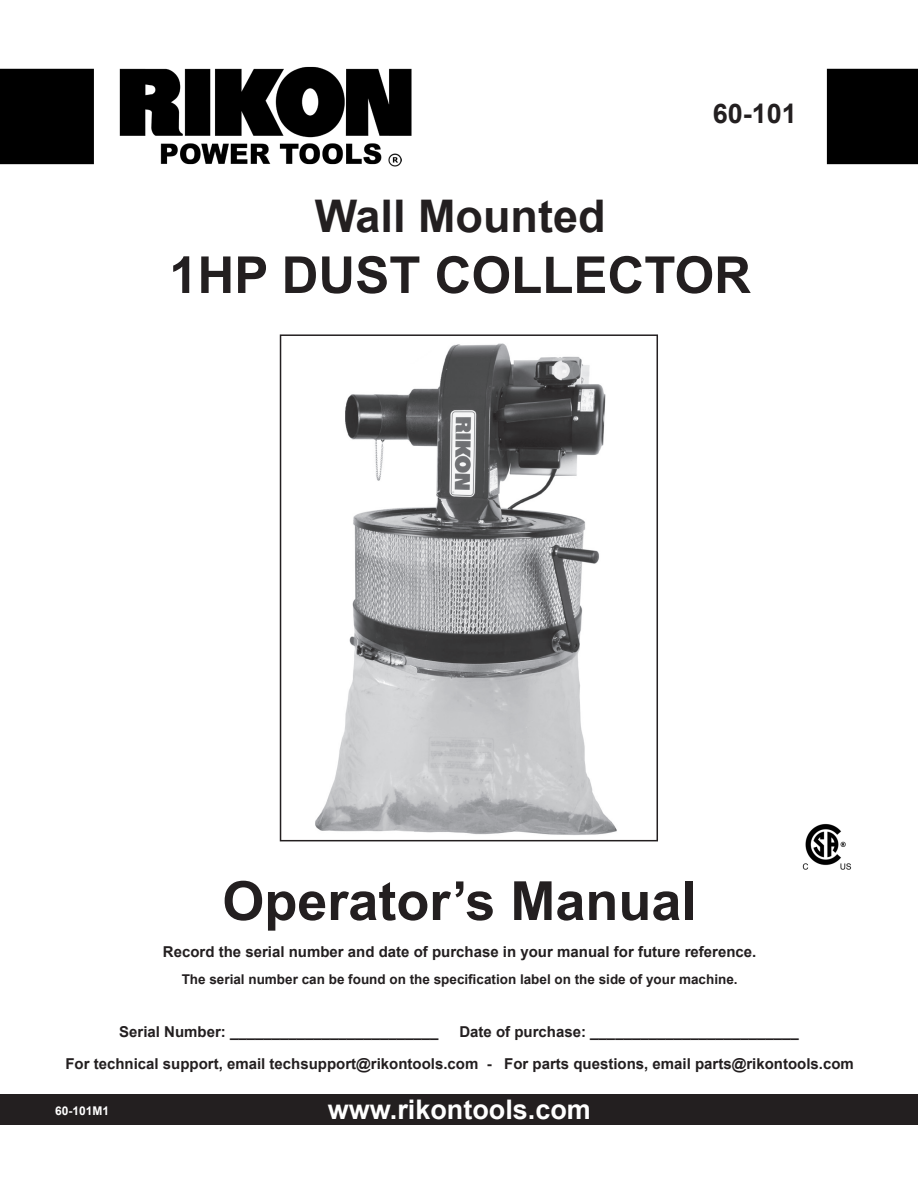
<style>
.page{position:relative;width:918px;height:1188px;background:#fff}
.page>*{position:absolute;margin:0;border:0;box-sizing:border-box;transform-origin:0 0}
.t1{font:700 54px "Arial";color:#231f20}
.t2{font:700 51px "Arial";color:#231f20}
.t3{font:700 45px "Arial";color:#231f20}
.t4{font:700 27px "Arial";color:#fff}
.t5{font:700 27px "Arial";color:#231f20}
.t6{font:700 15px "Arial";color:#231f20}
.t7{font:700 13.5px "Arial";color:#231f20}
.t8{font:700 12px "Arial";color:#fff}
</style>
<div class="page">
<div style="left:1px;top:1094px;width:917px;height:31px;background:#231f20"></div>
<img style="left:1px;top:66px;width:917px;height:101px">
<svg style="left:389px;top:153px;width:13px;height:13px"></svg>
<img style="left:802px;top:823px;width:50px;height:47px">
<img style="left:315px;top:343px;width:302px;height:492px">
<div style="left:280px;top:334px;width:378px;height:507px;border:2px solid #231f20"></div>
<p class="t5" style="left:713px;top:95px;width:86px">60-101</p>
<p class="t3" style="left:315px;top:184px;width:292px">Wall Mounted</p>
<p class="t2" style="left:169px;top:239px;width:583px">1HP DUST COLLECTOR</p>
<p class="t1" style="left:222px;top:863px;width:476px">Operator’s Manual</p>
<p class="t6" style="left:163px;top:941px;width:595px">Record the serial number and date of purchase in your manual for future reference.</p>
<p class="t7" style="left:182px;top:970px;width:557px">The serial number can be found on the specification label on the side of your machine.</p>
<p class="t6" style="left:119px;top:1021px;width:321px">Serial Number: _________________________</p>
<p class="t6" style="left:459px;top:1021px;width:341px">Date of purchase: _________________________</p>
<p class="t6" style="left:65px;top:1053px;width:790px">For technical support, email techsupport@rikontools.com - For parts questions, email parts@rikontools.com</p>
<p class="t8" style="left:55px;top:1102px;width:56px">60-101M1</p>
<p class="t4" style="left:328px;top:1090px;width:265px">www.rikontools.com</p>
</div>
